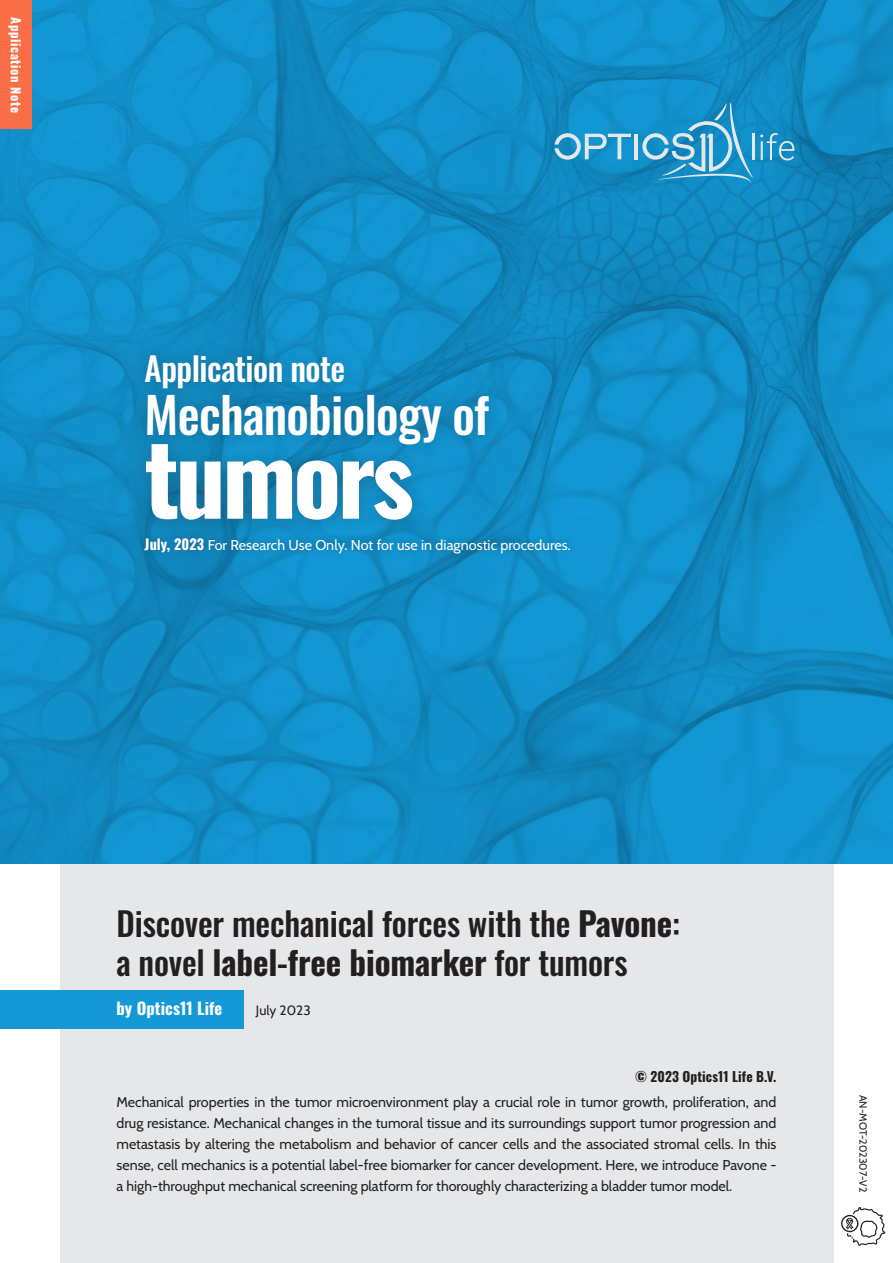
<style>
.page{position:relative;width:893px;height:1263px;background:#fff}
.page>*{position:absolute;margin:0;border:0;box-sizing:border-box;transform-origin:0 0}
.t1{font:700 98.85px "Oswald";letter-spacing:-.035em;color:#fff}
.t2{font:500 49.5px "Oswald";letter-spacing:-.015em;color:#fff}
.t3{font:500 33px/39px "Oswald";letter-spacing:-.005em;color:#231f20}
.t4{font:500 33px "Oswald";letter-spacing:-.015em;color:#fff}
.Functie{font:700 16.5px "Oswald";letter-spacing:.005em;color:#fff}
.Functie-2{font:14.25px/21px "Cabin";color:#231f20;text-align:justify}
.Functie-3{font:14.25px "Cabin";letter-spacing:.005em;color:#fff}
.Functie-4{font:700 13.5px "Oswald";letter-spacing:.005em;color:#231f20}
.Functie-5{font:13.5px "Cabin";letter-spacing:.005em;color:#231f20}
.t5{font:700 12.75px "Oswald";letter-spacing:.05em;color:#fff}
.Functie-6{font:10.5px "Cabin";letter-spacing:.005em;color:#231f20}
.s1{font-family:"Oswald";font-weight:700}
.s2{font-weight:700}
</style>
<div class="page">
<div style="left:60px;top:0;width:773px;height:1263px;background:#e6e7e9"></div>
<img style="left:0;top:0;width:893px;height:864px">
<div style="left:0;top:990px;width:243px;height:38px;background:#1399d7"></div>
<hr style="left:634px;top:134px;width:4px;height:25px;background:#e6e7e9">
<svg style="left:555px;top:133px;width:76px;height:27px"></svg>
<hr style="left:753px;top:133px;width:2px;height:27px;background:#e6e7e9">
<svg style="left:760px;top:133px;width:34px;height:27px"></svg>
<svg style="left:642px;top:103px;width:111px;height:80px;background:#379dcb"></svg>
<div style="left:0;top:0;width:31px;height:128px;background:#f96e46"></div>
<div style="left:137px;top:530px;width:440px;height:30px;background:#231f20;opacity:.3"></div>
<div style="left:128px;top:338px;width:379px;height:200px;background:#231f20;opacity:.3"></div>
<svg style="left:841px;top:1207px;width:44px;height:39px"></svg>
<p class="t5" style="left:23px;top:17px;width:97px;rotate:90deg">Application Note</p>
<p class="t4" style="left:145px;top:351px;width:202px">Application note</p>
<p class="t2" style="left:145px;top:389px;width:346px">Mechanobiology of</p>
<p class="t1" style="left:145px;top:427px;width:271px">tumors</p>
<p class="Functie-3" style="left:145px;top:533px;width:428px"><span class="s1">July, 2023</span> For Research Use Only. Not for use in diagnostic procedures.</p>
<p class="t3" style="left:117px;top:906px;width:565px">Discover mechanical forces with the <span class="s2">Pavone</span>: a novel <span class="s2">label-free biomarker</span> for tumors</p>
<p class="Functie" style="left:117px;top:1000px;width:107px">by Optics11 Life</p>
<p class="Functie-5" style="left:256px;top:1000px;width:56px">July 2023</p>
<p class="Functie-4" style="left:635px;top:1069px;width:143px">© 2023 Optics11 Life B.V.</p>
<p class="Functie-2" style="left:117px;top:1091px;width:661px">Mechanical properties in the tumor microenvironment play a crucial role in tumor growth, proliferation, and drug resistance. Mechanical changes in the tumoral tissue and its surroundings support tumor progression and metastasis by altering the metabolism and behavior of cancer cells and the associated stromal cells. In this sense, cell mechanics is a potential label-free biomarker for cancer development. Here, we introduce Pavone - a high-throughput mechanical screening platform for thoroughly characterizing a bladder tumor model.</p>
<p class="Functie-6" style="left:872px;top:1095px;width:99px;rotate:90deg">AN-MOT-202307-V2</p>
</div>
